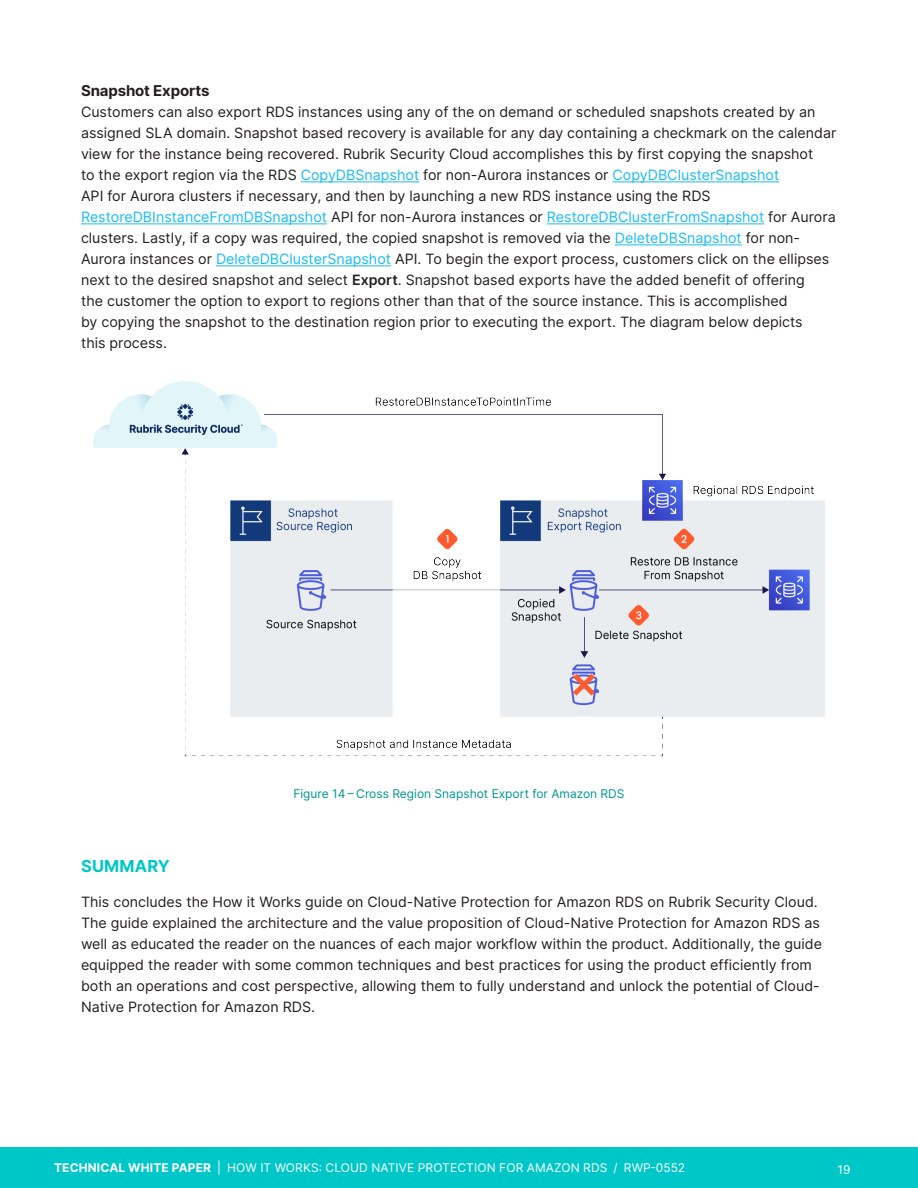
<style>
.page{position:relative;width:918px;height:1188px;background:#fff}
.page>*{position:absolute;margin:0;border:0;box-sizing:border-box;transform-origin:0 0}
.t1{font:700 16.5px "Inter";letter-spacing:.01em;color:#00c7c7}
.t2{font:700 15px "Inter";letter-spacing:-.01em;color:#231f20}
.txt{font:14.25px/21px "Inter";color:#231f20}
.t3{font:12px "Inter";letter-spacing:.01em;color:#fff}
.Figure_Text{font:12px "Inter";color:#009595}
.t4{font:700 12px "Inter";color:#fff}
.s1{color:#19bcf4}
.s2{font-weight:600}
.s3{font-weight:700}
</style>
<div class="page">
<div style="left:0;top:1148px;width:918px;height:40px;background:#00c7c7"></div>
<hr style="left:301px;top:181px;width:118px;height:1px;background:#19bcf4">
<hr style="left:613px;top:181px;width:166px;height:1px;background:#19bcf4">
<hr style="left:81px;top:223px;width:246px;height:1px;background:#19bcf4">
<hr style="left:547px;top:223px;width:217px;height:1px;background:#19bcf4">
<hr style="left:615px;top:244px;width:127px;height:1px;background:#19bcf4">
<hr style="left:216px;top:265px;width:175px;height:1px;background:#19bcf4">
<img style="left:93px;top:381px;width:732px;height:376px">
<h3 class="t2" style="left:81px;top:79px;width:130px">SNAPSHOT EXPORTS</h3>
<p class="txt" style="left:81px;top:101px;width:757px">Customers can also export RDS instances using any of the on demand or scheduled snapshots created by an assigned SLA domain. Snapshot based recovery is available for any day containing a checkmark on the calendar view for the instance being recovered. Rubrik Security Cloud accomplishes this by first copying the snapshot<br>to the export region via the RDS <span class="s1">CopyDBSnapshot</span> for non-Aurora instances or <span class="s1">CopyDBClusterSnapshot<br></span>API for Aurora clusters if necessary, and then by launching a new RDS instance using the RDS <span class="s1">RestoreDBInstanceFromDBSnapshot</span> API for non-Aurora instances or <span class="s1">RestoreDBClusterFromSnapshot</span> for Aurora clusters. Lastly, if a copy was required, the copied snapshot is removed via the <span class="s1">DeleteDBSnapshot</span> for non-Aurora instances or <span class="s1">DeleteDBClusterSnapshot</span> API. To begin the export process, customers click on the ellipses next to the desired snapshot and select <span class="s2">Export</span>. Snapshot based exports have the added benefit of offering<br>the customer the option to export to regions other than that of the source instance. This is accomplished<br>by copying the snapshot to the destination region prior to executing the export. The diagram below depicts<br>this process.</p>
<p class="Figure_Text" style="left:293px;top:785px;width:333px">Figure 14 – Cross Region Snapshot Export for Amazon RDS</p>
<h1 class="t1" style="left:81px;top:854px;width:90px">SUMMARY</h1>
<p class="txt" style="left:81px;top:891px;width:743px">This concludes the How it Works guide on Cloud-Native Protection for Amazon RDS on Rubrik Security Cloud.<br>The guide explained the architecture and the value proposition of Cloud-Native Protection for Amazon RDS as well as educated the reader on the nuances of each major workflow within the product. Additionally, the guide equipped the reader with some common techniques and best practices for using the product efficiently from both an operations and cost perspective, allowing them to fully understand and unlock the potential of Cloud-Native Protection for Amazon RDS.</p>
<p class="t4" style="left:54px;top:1159px;width:25px">TECHNICA</p>
<p class="t4" style="left:119px;top:1159px;width:62px">L WHITE PAP</p>
<p class="t3" style="left:196px;top:1159px;width:491px"><span class="s3">ER</span> | HOW IT WORKS: CLOUD NATIVE PROTECTION FOR AMAZON RDS / RWP-0552</p>
<p class="t3" style="left:837px;top:1160px;width:15px">19</p>
</div>
